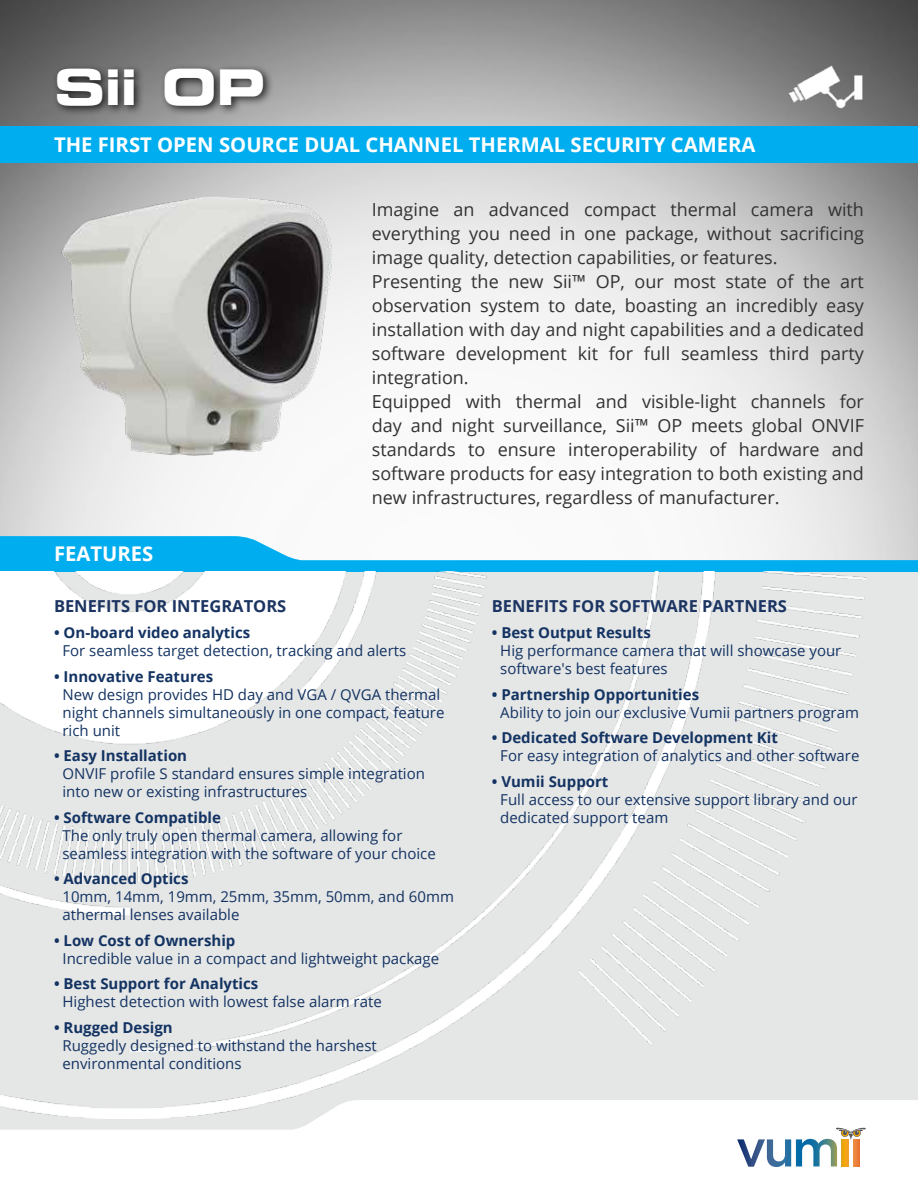
<style>
.page{position:relative;width:918px;height:1188px;background:#fff}
.page>*{position:absolute;margin:0;border:0;box-sizing:border-box;transform-origin:0 0}
.t1{font:49.5px "Eurostile Bold Extended Two";color:#fff}
.t2{font:700 20.25px "Open Sans";color:#fff}
.t3{font:700 20.25px "Open Sans";color:#1b3461}
.t4{font:18px/24px "Open Sans";color:#323232}
.t5{font:700 16.5px "Open Sans";color:#1b3461}
.t6{font:15px/18px "Open Sans";color:#133362}
.t7{font:700 15px "Open Sans";color:#133362}
</style>
<div class="page">
<img style="left:0;top:0;width:918px;height:536px">
<svg style="left:0;top:536px;width:918px;height:36px"></svg>
<div style="left:0;top:572px;width:918px;height:569px;background:#e5e6e6"></div>
<img style="left:0;top:572px;width:866px;height:528px">
<div style="left:52px;top:63px;width:223px;height:53px;background:#000;opacity:.75"></div>
<img style="left:767px;top:26px;width:117px;height:100px">
<div style="left:0;top:126px;width:918px;height:37px;background:#00adef"></div>
<svg style="left:0;top:1100px;width:918px;height:41px;fill:#fff"></svg>
<svg style="left:737px;top:1127px;width:129px;height:40px"></svg>
<img style="left:54px;top:185px;width:312px;height:273px">
<h1 class="t1" style="left:54px;top:52px;width:85px">Sii</h1>
<h2 class="t2" style="left:54px;top:131px;width:703px">THE FIRST OPEN SOURCE DUAL CHANNEL THERMAL SECURITY CAMERA</h2>
<h1 class="t1" style="left:162px;top:52px;width:105px">OP</h1>
<p class="t4" style="left:372px;top:197px;width:69px">Imagine</p>
<p class="t4" style="left:453px;top:197px;width:23px">an</p>
<p class="t4" style="left:489px;top:197px;width:82px">advanced</p>
<p class="t4" style="left:584px;top:197px;width:74px">compact</p>
<p class="t4" style="left:670px;top:197px;width:68px">thermal</p>
<p class="t4" style="left:751px;top:197px;width:64px">camera</p>
<p class="t4" style="left:828px;top:197px;width:37px">with</p>
<p class="t4" style="left:780px;top:221px;width:85px">sacrificing</p>
<p class="t4" style="left:372px;top:221px;width:407px">everything<br>image quality, detection capabilities, or features.</p>
<p class="t4" style="left:509px;top:221px;width:44px">need</p>
<p class="t4" style="left:625px;top:221px;width:75px">package,</p>
<p class="t4" style="left:707px;top:221px;width:66px">without</p>
<p class="t4" style="left:560px;top:221px;width:17px">in</p>
<p class="t4" style="left:469px;top:221px;width:32px">you</p>
<p class="t4" style="left:584px;top:221px;width:34px">one</p>
<p class="t4" style="left:372px;top:269px;width:91px">Presenting</p>
<p class="t4" style="left:471px;top:269px;width:29px">the</p>
<p class="t4" style="left:508px;top:269px;width:37px">new</p>
<p class="t4" style="left:553px;top:269px;width:34px">Sii™</p>
<p class="t4" style="left:596px;top:269px;width:31px">OP,</p>
<p class="t4" style="left:635px;top:269px;width:31px">our</p>
<p class="t4" style="left:673px;top:269px;width:44px">most</p>
<p class="t4" style="left:726px;top:269px;width:43px">state</p>
<p class="t4" style="left:777px;top:269px;width:18px">of</p>
<p class="t4" style="left:803px;top:269px;width:29px">the</p>
<p class="t4" style="left:840px;top:269px;width:25px">art</p>
<p class="t4" style="left:372px;top:293px;width:101px">observation</p>
<p class="t4" style="left:372px;top:317px;width:494px">installation with day and night capabilities and a dedicated</p>
<p class="t4" style="left:820px;top:341px;width:45px">party</p>
<p class="t4" style="left:574px;top:293px;width:43px">date,</p>
<p class="t4" style="left:625px;top:293px;width:74px">boasting</p>
<p class="t4" style="left:736px;top:293px;width:83px">incredibly</p>
<p class="t4" style="left:480px;top:293px;width:61px">system</p>
<p class="t4" style="left:548px;top:293px;width:19px">to</p>
<p class="t4" style="left:706px;top:293px;width:23px">an</p>
<p class="t4" style="left:826px;top:293px;width:39px">easy</p>
<p class="t4" style="left:372px;top:341px;width:98px">software integration.</p>
<p class="t4" style="left:609px;top:341px;width:26px">for</p>
<p class="t4" style="left:644px;top:341px;width:28px">full</p>
<p class="t4" style="left:456px;top:341px;width:112px">development</p>
<p class="t4" style="left:578px;top:341px;width:22px">kit</p>
<p class="t4" style="left:681px;top:341px;width:79px">seamless</p>
<p class="t4" style="left:769px;top:341px;width:42px">third</p>
<p class="t4" style="left:372px;top:389px;width:81px">Equipped</p>
<p class="t4" style="left:466px;top:389px;width:37px">with</p>
<p class="t4" style="left:516px;top:389px;width:68px">thermal</p>
<p class="t4" style="left:596px;top:389px;width:34px">and</p>
<p class="t4" style="left:642px;top:389px;width:96px">visible-light</p>
<p class="t4" style="left:751px;top:389px;width:76px">channels</p>
<p class="t4" style="left:840px;top:389px;width:26px">for</p>
<p class="t4" style="left:372px;top:413px;width:32px">day</p>
<p class="t4" style="left:411px;top:413px;width:34px">and</p>
<p class="t4" style="left:452px;top:413px;width:44px">night</p>
<p class="t4" style="left:503px;top:413px;width:105px">surveillance,</p>
<p class="t4" style="left:616px;top:413px;width:34px">Sii™</p>
<p class="t4" style="left:658px;top:413px;width:26px">OP</p>
<p class="t4" style="left:691px;top:413px;width:53px">meets</p>
<p class="t4" style="left:752px;top:413px;width:52px">global</p>
<p class="t4" style="left:811px;top:413px;width:54px">ONVIF</p>
<h2 class="t2" style="left:54px;top:539px;width:101px">FEATURES</h2>
<p class="t4" style="left:709px;top:437px;width:18px">of</p>
<p class="t4" style="left:372px;top:437px;width:494px">standards<br>software products for easy integration to both existing and new infrastructures, regardless of manufacturer.</p>
<p class="t4" style="left:568px;top:437px;width:130px">interoperability</p>
<p class="t4" style="left:739px;top:437px;width:82px">hardware</p>
<p class="t4" style="left:832px;top:437px;width:34px">and</p>
<p class="t4" style="left:468px;top:437px;width:19px">to</p>
<p class="t4" style="left:498px;top:437px;width:60px">ensure</p>
<p class="t5" style="left:54px;top:594px;width:234px">BENEFITS FOR INTEGRATORS</p>
<p class="t7" style="left:54px;top:622px;width:198px">• On-board video analytics</p>
<p class="t6" style="left:63px;top:642px;width:345px">For seamless target detection, tracking and alerts</p>
<p class="t7" style="left:54px;top:666px;width:161px">• Innovative Features</p>
<p class="t6" style="left:63px;top:685px;width:383px">New design provides HD day and VGA / QVGA thermal night channels simultaneously in one compact, feature rich unit</p>
<p class="t7" style="left:54px;top:745px;width:135px">• Easy Installation</p>
<p class="t6" style="left:63px;top:765px;width:364px">ONVIF profile S standard ensures simple integration into new or existing infrastructures</p>
<p class="t7" style="left:54px;top:807px;width:169px">• Software Compatible</p>
<p class="t6" style="left:63px;top:826px;width:375px">The only truly open thermal camera, allowing for seamless integration with the software of your choice</p>
<p class="t7" style="left:54px;top:868px;width:136px">• Advanced Optics</p>
<p class="t6" style="left:63px;top:888px;width:393px">10mm, 14mm, 19mm, 25mm, 35mm, 50mm, and 60mm athermal lenses available</p>
<p class="t7" style="left:54px;top:930px;width:183px">• Low Cost of Ownership</p>
<p class="t6" style="left:63px;top:949px;width:378px">Incredible value in a compact and lightweight package</p>
<p class="t7" style="left:54px;top:973px;width:206px">• Best Support for Analytics</p>
<p class="t6" style="left:63px;top:993px;width:321px">Highest detection with lowest false alarm rate</p>
<p class="t7" style="left:54px;top:1017px;width:120px">• Rugged Design</p>
<p class="t6" style="left:63px;top:1036px;width:316px">Ruggedly designed to withstand the harshest environmental conditions</p>
<h2 class="t3" style="left:54px;top:638px;width:138px">KEY BENEFITS</h2>
<p class="t5" style="left:492px;top:594px;width:297px">BENEFITS FOR SOFTWARE PARTNERS</p>
<p class="t7" style="left:492px;top:622px;width:161px">• Best Output Results</p>
<p class="t6" style="left:500px;top:642px;width:343px">Hig performance camera that will showcase your software s' best features</p>
<p class="t7" style="left:492px;top:684px;width:209px">• Partnership Opportunities</p>
<p class="t6" style="left:500px;top:703px;width:360px">Ability to join our exclusive Vumii partners program</p>
<p class="t7" style="left:492px;top:727px;width:288px">• Dedicated Software Development Kit</p>
<p class="t6" style="left:500px;top:747px;width:361px">For easy integration of analytics and other software</p>
<p class="t7" style="left:492px;top:771px;width:118px">• Vumii Support</p>
<p class="t6" style="left:500px;top:790px;width:359px">Full access to our extensive support library and our dedicated support team</p>
</div>
